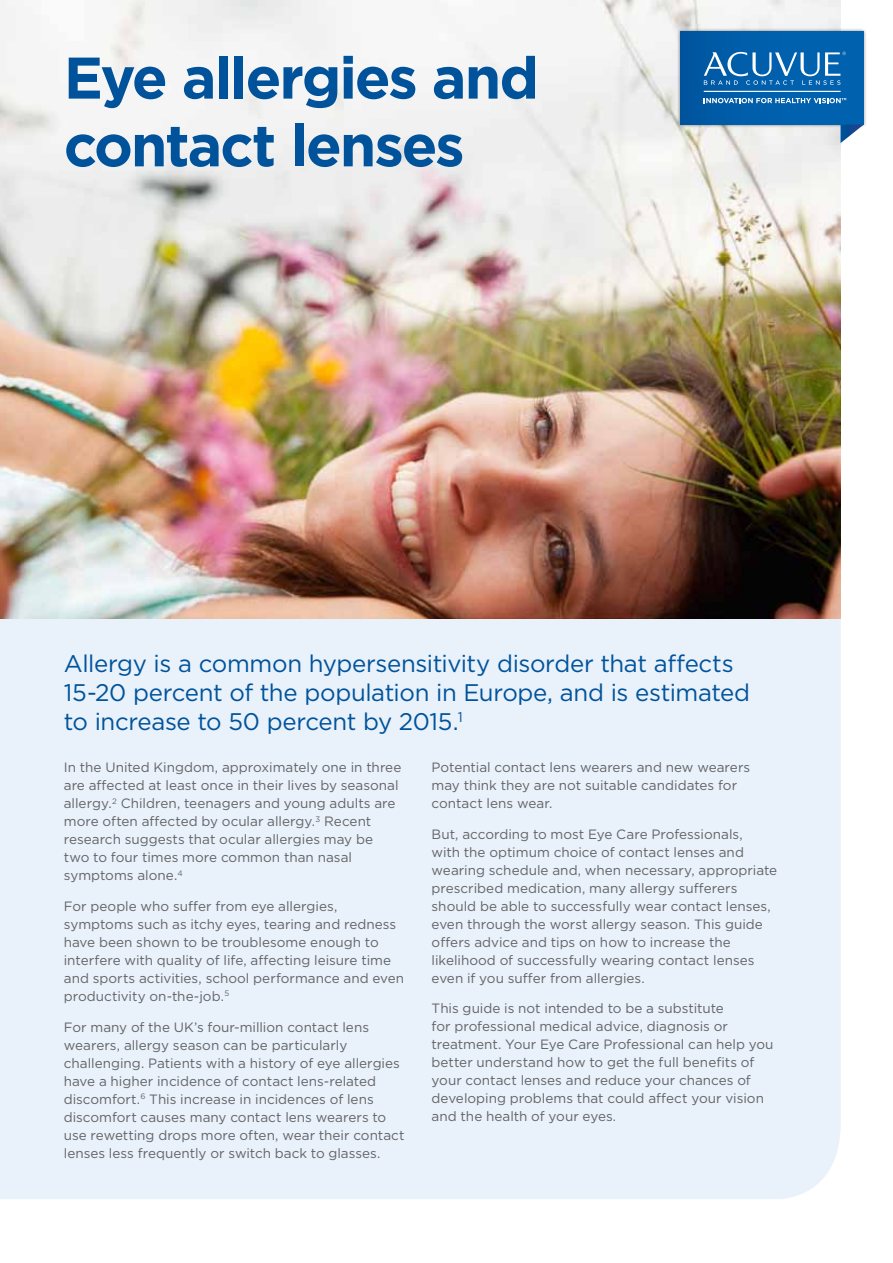
<style>
.page{position:relative;width:893px;height:1263px;background:#fff}
.page>*{position:absolute;margin:0;border:0;box-sizing:border-box;transform-origin:0 0}
.t1{font:700 58.65px/67.8px "Gotham";letter-spacing:-.035em;color:#00539b}
.t2{font:24px/28.8px "Gotham";letter-spacing:-.015em;color:#00539b}
.t3{font:13.5px/18px "Gotham";color:#636466}
</style>
<div class="page">
<div style="left:0;top:0;width:841px;height:1199px;background:#e9f1fa"></div>
<img style="left:0;top:0;width:840px;height:619px">
<img style="left:675px;top:27px;width:191px;height:103px">
<div style="left:680px;top:32px;width:184px;height:93px;background:linear-gradient(to right,#0258a2,#0266b4)"></div>
<hr style="left:704px;top:91px;width:137px;height:1px;background:#fff">
<svg style="left:704px;top:52px;width:142px;height:33px;background:#317ebb"></svg>
<svg style="left:704px;top:98px;width:142px;height:5px"></svg>
<svg style="left:840px;top:125px;width:24px;height:18px"></svg>
<h1 class="t1" style="left:64px;top:44px;width:477px">Eye allergies and contact lenses</h1>
<h2 class="t2" style="left:64px;top:648px;width:688px">Allergy is a common hypersensitivity disorder that affects<br>15-20 percent of the population in Europe, and is estimated to increase to 50 percent by 2015.<sup>1</sup></h2>
<p class="t3" style="left:64px;top:758px;width:339px">In the United Kingdom, approximately one in three are affected at least once in their lives by seasonal allergy.<sup>2</sup> Children, teenagers and young adults are more often affected by ocular allergy.<sup>3</sup> Recent research suggests that ocular allergies may be two to four times more common than nasal symptoms alone.<sup>4</sup></p>
<p class="t3" style="left:64px;top:897px;width:342px">For people who suffer from eye allergies, symptoms such as itchy eyes, tearing and redness have been shown to be troublesome enough to interfere with quality of life, affecting leisure time and sports activities, school performance and even productivity on-the-job.<sup>5</sup></p>
<p class="t3" style="left:64px;top:1017px;width:342px">For many of the UK’s four-million contact lens wearers, allergy season can be particularly challenging. Patients with a history of eye allergies have a higher incidence of contact lens-related discomfort.<sup>6</sup> This increase in incidences of lens discomfort causes many contact lens wearers to use rewetting drops more often, wear their contact lenses less frequently or switch back to glasses.</p>
<p class="t3" style="left:432px;top:758px;width:320px">Potential contact lens wearers and new wearers may think they are not suitable candidates for contact lens wear.</p>
<p class="t3" style="left:432px;top:825px;width:347px">But, according to most Eye Care Professionals,<br>with the optimum choice of contact lenses and wearing schedule and, when necessary, appropriate prescribed medication, many allergy sufferers should be able to successfully wear contact lenses, even through the worst allergy season. This guide offers advice and tips on how to increase the likelihood of successfully wearing contact lenses even if you suffer from allergies.</p>
<p class="t3" style="left:432px;top:999px;width:343px">This guide is not intended to be a substitute<br>for professional medical advice, diagnosis or treatment. Your Eye Care Professional can help you better understand how to get the full benefits of your contact lenses and reduce your chances of developing problems that could affect your vision and the health of your eyes.</p>
</div>
